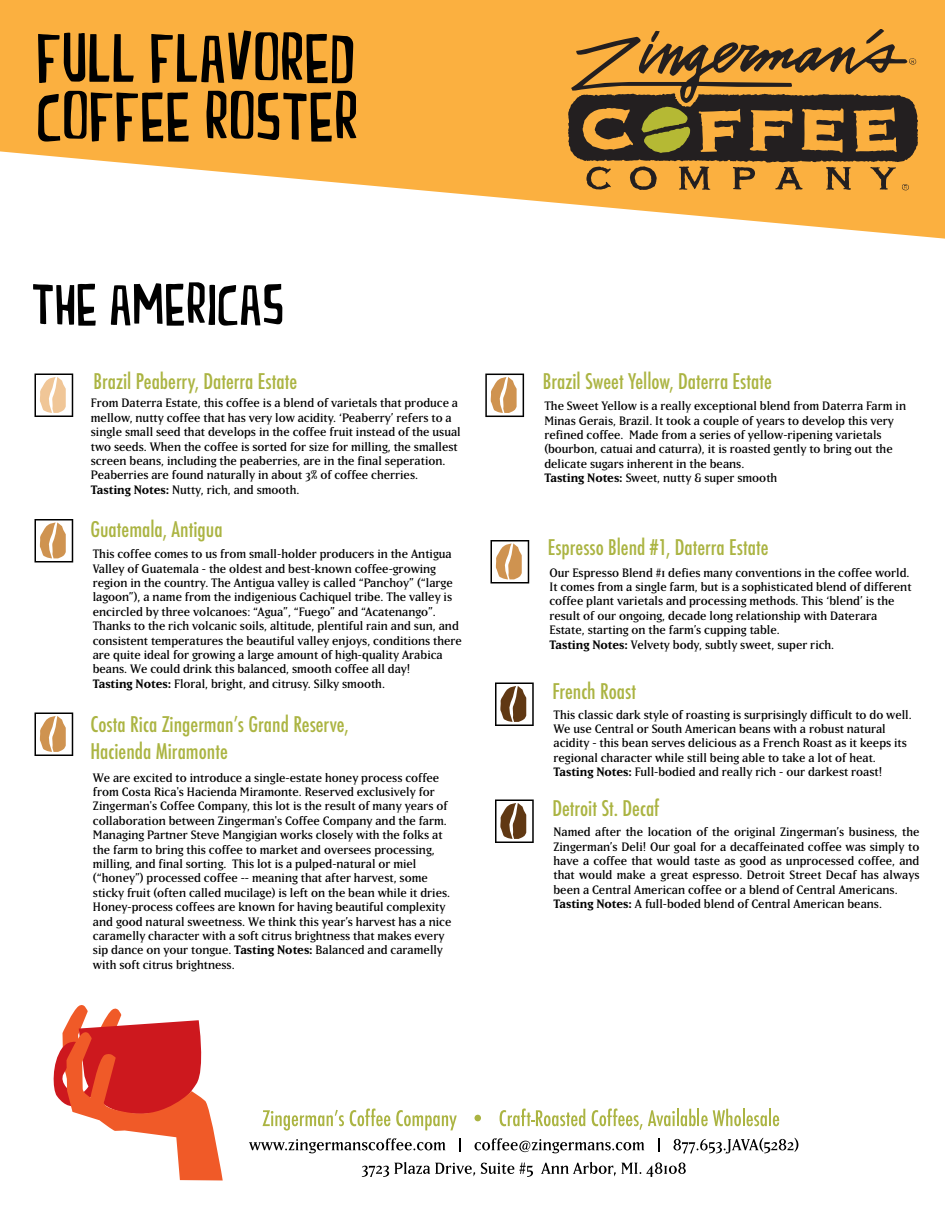
<style>
.page{position:relative;width:945px;height:1215px;background:#fff}
.page>*{position:absolute;margin:0;border:0;box-sizing:border-box;transform-origin:0 0}
.t1{font:300 81px/58.5px "Ham Hand";color:#000}
.t2{font:300 69px "Ham Hand";color:#000}
.t3{font:500 condensed 21px/27px "Futura";color:#abb442}
.t4{font:12px/14.4px "Matrix Reg";color:#000}
.s1{font-family:"Matrix";font-weight:700}
</style>
<div class="page">
<svg style="left:0;top:0;width:945px;height:239px;fill:#fbb040"></svg>
<svg style="left:568px;top:29px;width:350px;height:161px;background:#a17532"></svg>
<svg style="left:262px;top:1110px;width:82px;height:21px"></svg>
<svg style="left:350px;top:1109px;width:40px;height:17px"></svg>
<svg style="left:396px;top:1110px;width:61px;height:20px"></svg>
<svg style="left:475px;top:1115px;width:6px;height:6px"></svg>
<svg style="left:500px;top:1109px;width:85px;height:17px"></svg>
<svg style="left:592px;top:1109px;width:187px;height:21px"></svg>
<svg style="left:249px;top:1138px;width:197px;height:15px"></svg>
<svg style="left:459px;top:1138px;width:1px;height:14px"></svg>
<svg style="left:475px;top:1138px;width:169px;height:15px"></svg>
<svg style="left:658px;top:1138px;width:1px;height:14px"></svg>
<svg style="left:673px;top:1138px;width:125px;height:15px"></svg>
<svg style="left:362px;top:1162px;width:113px;height:15px"></svg>
<svg style="left:481px;top:1163px;width:52px;height:14px"></svg>
<svg style="left:541px;top:1162px;width:145px;height:15px"></svg>
<svg style="left:53px;top:1005px;width:170px;height:175px"></svg>
<svg style="left:34px;top:374px;width:39px;height:43px"></svg>
<svg style="left:34px;top:712px;width:39px;height:44px"></svg>
<svg style="left:34px;top:519px;width:39px;height:43px"></svg>
<svg style="left:495px;top:682px;width:39px;height:44px"></svg>
<svg style="left:490px;top:540px;width:39px;height:44px"></svg>
<svg style="left:495px;top:800px;width:39px;height:43px"></svg>
<svg style="left:485px;top:374px;width:39px;height:43px"></svg>
<h1 class="t1" style="left:38px;top:31px;width:324px">FULL FLAVORED<br>COFFEE ROSTER</h1>
<h2 class="t2" style="left:33px;top:280px;width:254px">THE AMERICAS</h2>
<h3 class="t3" style="left:93px;top:367px;width:205px">Brazil Peaberry, Daterra Estate</h3>
<p class="t4" style="left:91px;top:396px;width:371px">From Daterra Estate, this coffee is a blend of varietals that produce a mellow, nutty coffee that has very low acidity. ‘Peaberry’ refers to a single small seed that develops in the coffee fruit instead of the usual two seeds. When the coffee is sorted for size for milling, the smallest screen beans, including the peaberries, are in the final seperation.<br>Peaberries are found naturally in about 3% of coffee cherries.<br><span class="s1">Tasting Notes:</span> Nutty, rich, and smooth.</p>
<h3 class="t3" style="left:90px;top:516px;width:134px">Guatemala, Antigua</h3>
<p class="t4" style="left:93px;top:547px;width:371px">This coffee comes to us from small-holder producers in the Antigua Valley of Guatemala - the oldest and best-known coffee-growing region in the country. The Antigua valley is called “Panchoy” (“large lagoon”), a name from the indigenious Cachiquel tribe. The valley is encircled by three volcanoes: “Agua”, “Fuego” and “Acatenango”.<br>Thanks to the rich volcanic soils, altitude, plentiful rain and sun, and consistent temperatures the beautiful valley enjoys, conditions there are quite ideal for growing a large amount of high-quality Arabica beans. We could drink this balanced, smooth coffee all day!<br><span class="s1">Tasting Notes:</span> Floral, bright, and citrusy. Silky smooth.</p>
<h3 class="t3" style="left:90px;top:711px;width:260px">Costa Rica Zingermanʼs Grand Reserve,<br>Hacienda Miramonte</h3>
<p class="t4" style="left:93px;top:770px;width:360px">We are excited to introduce a single-estate honey process coffee from Costa Rica's Hacienda Miramonte. Reserved exclusively for Zingerman's Coffee Company, this lot is the result of many years of collaboration between Zingerman's Coffee Company and the farm.<br>Managing Partner Steve Mangigian works closely with the folks at the farm to bring this coffee to market and oversees processing, milling, and final sorting. This lot is a pulped-natural or miel (“honey”) processed coffee -- meaning that after harvest, some sticky fruit (often called mucilage) is left on the bean while it dries.<br>Honey-process coffees are known for having beautiful complexity and good natural sweetness. We think this year’s harvest has a nice caramelly character with a soft citrus brightness that makes every sip dance on your tongue. <span class="s1">Tasting Notes:</span> Balanced and caramelly with soft citrus brightness.</p>
<h3 class="t3" style="left:543px;top:367px;width:231px">Brazil Sweet Yellow, Daterra Estate</h3>
<p class="t4" style="left:544px;top:399px;width:363px">The Sweet Yellow is a really exceptional blend from Daterra Farm in Minas Gerais, Brazil. It took a couple of years to develop this very refined coffee. Made from a series of yellow-ripening varietals (bourbon, catuai and caturra), it is roasted gently to bring out the delicate sugars inherent in the beans.<br><span class="s1">Tasting Notes:</span> Sweet, nutty &amp; super smooth</p>
<h3 class="t3" style="left:548px;top:534px;width:222px">Espresso Blend #1, Daterra Estate</h3>
<p class="t4" style="left:550px;top:565px;width:364px">Our Espresso Blend #1 defies many conventions in the coffee world.<br>It comes from a single farm, but is a sophisticated blend of different coffee plant varietals and processing methods. This ‘blend’ is the result of our ongoing, decade long relationship with Daterara Estate, starting on the farm’s cupping table.<br><span class="s1">Tasting Notes:</span> Velvety body, subtly sweet, super rich.</p>
<h3 class="t3" style="left:552px;top:678px;width:85px">French Roast</h3>
<p class="t4" style="left:553px;top:707px;width:360px">This classic dark style of roasting is surprisingly difficult to do well.<br>We use Central or South American beans with a robust natural acidity - this bean serves delicious as a French Roast as it keeps its regional character while still being able to take a lot of heat.<br><span class="s1">Tasting Notes:</span> Full-bodied and really rich - our darkest roast!</p>
<h3 class="t3" style="left:552px;top:795px;width:109px">Detroit St. Decaf</h3>
<p class="t4" style="left:553px;top:825px;width:368px">Named after the location of the original Zingerman’s business, the Zingerman’s Deli! Our goal for a decaffeinated coffee was simply to have a coffee that would taste as good as unprocessed coffee, and that would make a great espresso. Detroit Street Decaf has always been a Central American coffee or a blend of Central Americans.<br><span class="s1">Tasting Notes:</span> A full-boded blend of Central American beans.</p>
</div>
